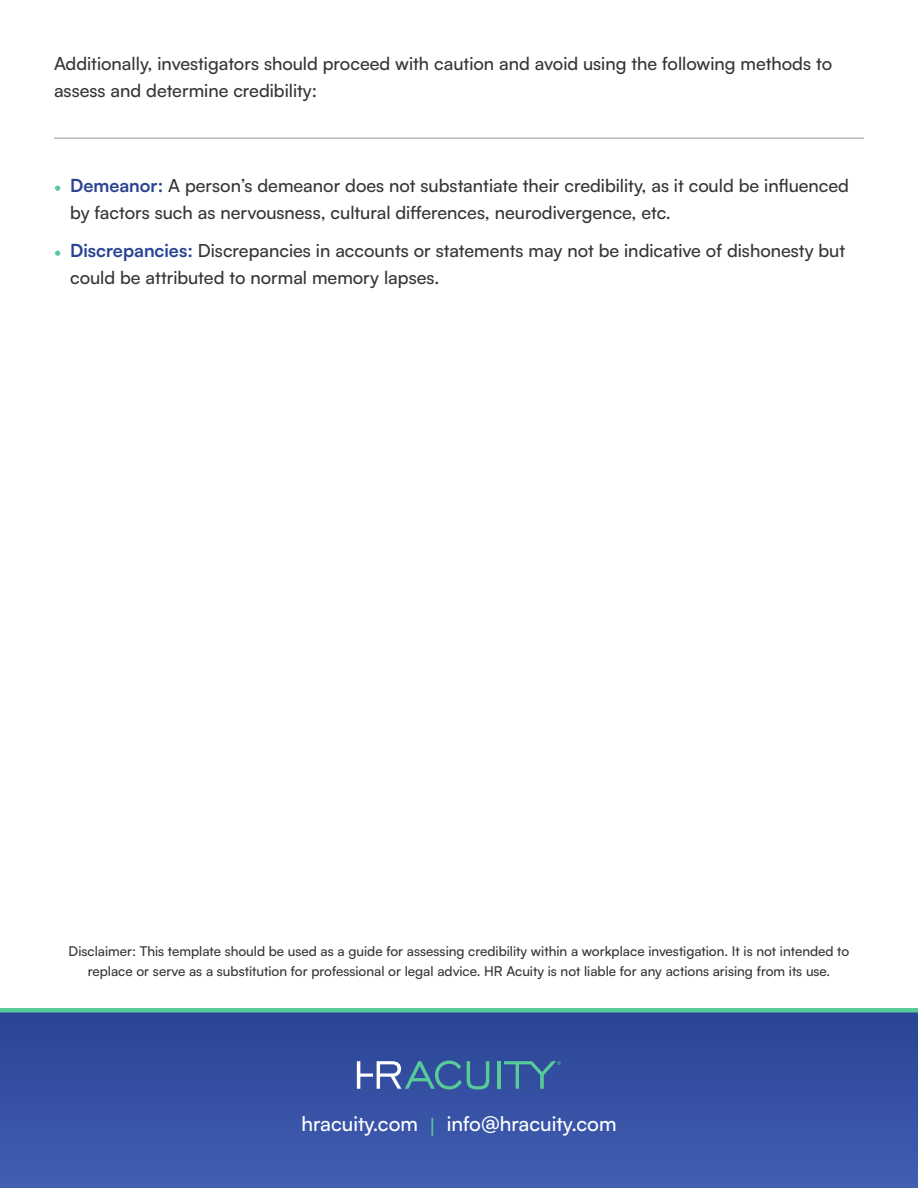
<style>
.page{position:relative;width:918px;height:1188px;background:#fff}
.page>*{position:absolute;margin:0;border:0;box-sizing:border-box;transform-origin:0 0}
.t1{font:500 20.25px "Satoshi";color:#fff}
.t2{font:500 18px/27px "Satoshi";color:#363536}
.t3{font:500 13.5px/19.5px "Satoshi";color:#363536;text-align:center}
.s1{color:#57cc99}
.s2{font-weight:700;color:#2a4494}
</style>
<div class="page">
<hr style="left:54px;top:137px;width:810px;height:2px;background:#363536">
<div style="left:0;top:1012px;width:918px;height:176px;background:linear-gradient(to bottom,#2a4494,#425eb3)"></div>
<svg style="left:357px;top:1061px;width:132px;height:28px;background:#5078a8"></svg>
<hr style="left:497px;top:1061px;width:3px;height:28px;background:#57cc99">
<svg style="left:504px;top:1061px;width:57px;height:28px;background:#3a679d"></svg>
<hr style="left:0;top:1008px;width:918px;height:4px;background:#57cc99">
<p class="t2" style="left:54px;top:49px;width:780px">Additionally, investigators should proceed with caution and avoid using the following methods to assess and determine credibility:</p>
<p class="t2" style="left:70px;top:171px;width:780px;text-indent:-16px"><span class="s1">•</span> <span class="s2">Demeanor:</span> A person’s demeanor does not substantiate their credibility, as it could be influenced by factors such as nervousness, cultural differences, neurodivergence, etc.</p>
<p class="t2" style="left:70px;top:236px;width:776px;text-indent:-16px"><span class="s1">•</span> <span class="s2">Discrepancies:</span> Discrepancies in accounts or statements may not be indicative of dishonesty but could be attributed to normal memory lapses.</p>
<p class="t3" style="left:69px;top:941px;width:782px">Disclaimer: This template should be used as a guide for assessing credibility within a workplace investigation. It is not intended to replace or serve as a substitution for professional or legal advice. HR Acuity is not liable for any actions arising from its use.</p>
<p class="t1" style="left:302px;top:1110px;width:317px">hracuity.com <span class="s1">|</span> info@hracuity.com</p>
</div>
